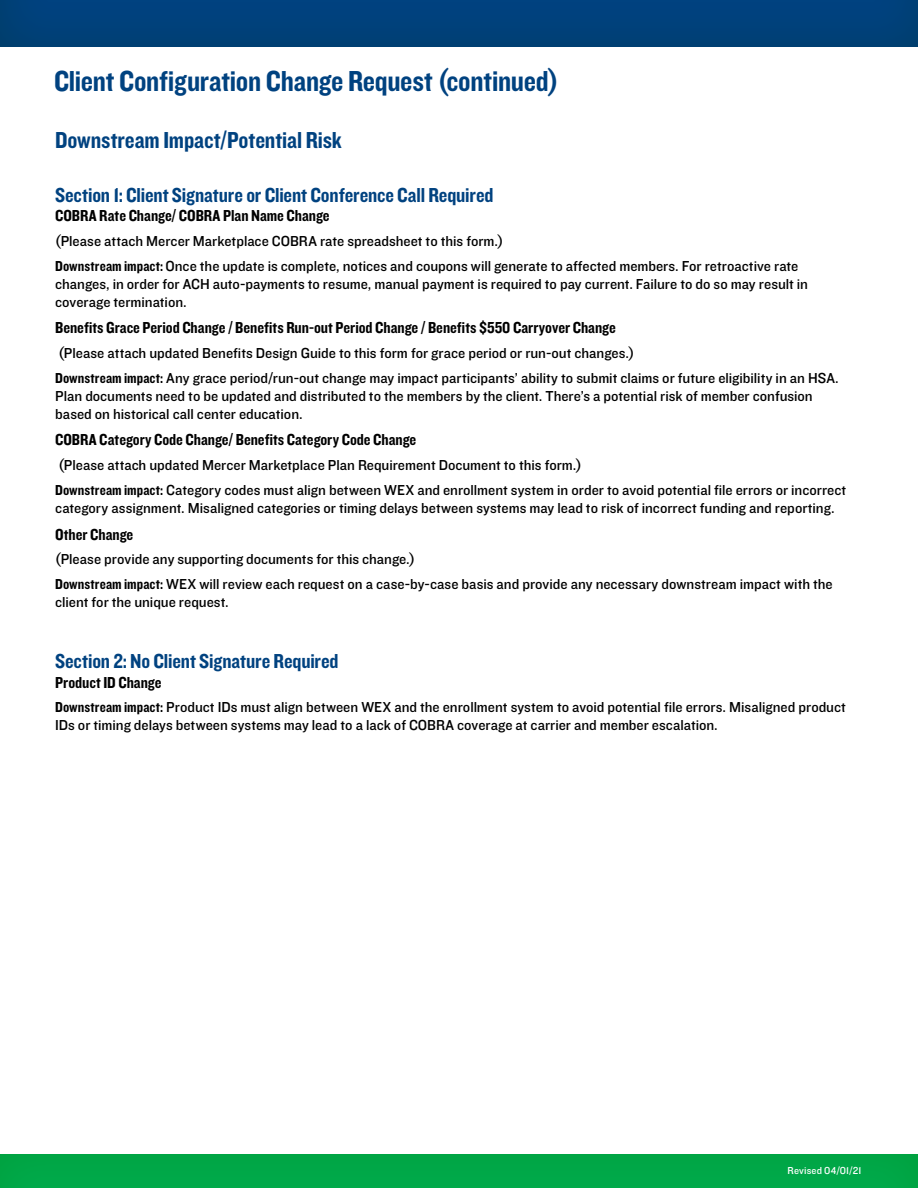
<style>
.page{position:relative;width:918px;height:1188px;background:#fff}
.page>*{position:absolute;margin:0;border:0;box-sizing:border-box;transform-origin:0 0}
.t1{font:30px "Knockout 50 Welterweight";letter-spacing:-.01em;color:#004280}
.t2{font:24px "Knockout 50 Welterweight";letter-spacing:-.005em;color:#004280}
.t3{font:21px "Knockout 50 Welterweight";letter-spacing:-.01em;color:#004280}
.body{font:16.5px "Knockout 50 Welterweight";letter-spacing:-.005em;color:#000}
.body-2{font:15px/18px "Knockout 31 Junior Middlewt";color:#000}
.body-3{font:10.5px "Knockout 31 Junior Middlewt";letter-spacing:.015em;color:#fff}
.s1{font-family:"Knockout 50 Welterweight"}
</style>
<div class="page">
<div style="left:0;top:1143px;width:918px;height:45px;background:#72bf44;opacity:.3"></div>
<div style="left:0;top:0;width:918px;height:48px;background:#00417b"></div>
<p class="t1" style="left:54px;top:62px;width:507px">Client Configuration Change Request (continued)</p>
<p class="t2" style="left:55px;top:124px;width:288px">Downstream Impact/Potential Risk</p>
<p class="t3" style="left:55px;top:181px;width:440px">Section 1: Client Signature or Client Conference Call Required</p>
<p class="body" style="left:55px;top:205px;width:276px">COBRA Rate Change/ COBRA Plan Name Change</p>
<p class="body-2" style="left:55px;top:231px;width:450px">(Please attach Mercer Marketplace COBRA rate spreadsheet to this form.)</p>
<p class="body-2" style="left:55px;top:256px;width:754px"><span class="s1">Downstream impact:</span> Once the update is complete, notices and coupons will generate to affected members. For retroactive rate changes, in order for ACH auto-payments to resume, manual payment is required to pay current. Failure to do so may result in coverage termination.</p>
<p class="body" style="left:55px;top:317px;width:562px">Benefits Grace Period Change / Benefits Run-out Period Change / Benefits $550 Carryover Change</p>
<p class="body-2" style="left:58px;top:343px;width:577px">(Please attach updated Benefits Design Guide to this form for grace period or run-out changes.)</p>
<p class="body-2" style="left:55px;top:368px;width:785px"><span class="s1">Downstream impact:</span> Any grace period/run-out change may impact participants’ ability to submit claims or future eligibility in an HSA.<br>Plan documents need to be updated and distributed to the members by the client. There’s a potential risk of member confusion based on historical call center education.</p>
<p class="body" style="left:55px;top:429px;width:363px">COBRA Category Code Change/ Benefits Category Code Change</p>
<p class="body-2" style="left:58px;top:456px;width:525px">(Please attach updated Mercer Marketplace Plan Requirement Document to this form.)</p>
<p class="body-2" style="left:55px;top:480px;width:793px"><span class="s1">Downstream impact:</span> Category codes must align between WEX and enrollment system in order to avoid potential file errors or incorrect category assignment. Misaligned categories or timing delays between systems may lead to risk of incorrect funding and reporting.</p>
<p class="body" style="left:55px;top:523px;width:80px">Other Change</p>
<p class="body-2" style="left:55px;top:550px;width:361px">(Please provide any supporting documents for this change.)</p>
<p class="body-2" style="left:55px;top:574px;width:779px"><span class="s1">Downstream impact:</span> WEX will review each request on a case-by-case basis and provide any necessary downstream impact with the client for the unique request.</p>
<p class="t3" style="left:55px;top:647px;width:285px">Section 2: No Client Signature Required</p>
<p class="body" style="left:55px;top:671px;width:108px">Product ID Change</p>
<p class="body-2" style="left:55px;top:698px;width:792px"><span class="s1">Downstream impact:</span> Product IDs must align between WEX and the enrollment system to avoid potential file errors. Misaligned product<br>IDs or timing delays between systems may lead to a lack of COBRA coverage at carrier and member escalation.</p>
<p class="body-3" style="left:788px;top:1163px;width:75px">Revised 04/01/21</p>
</div>
